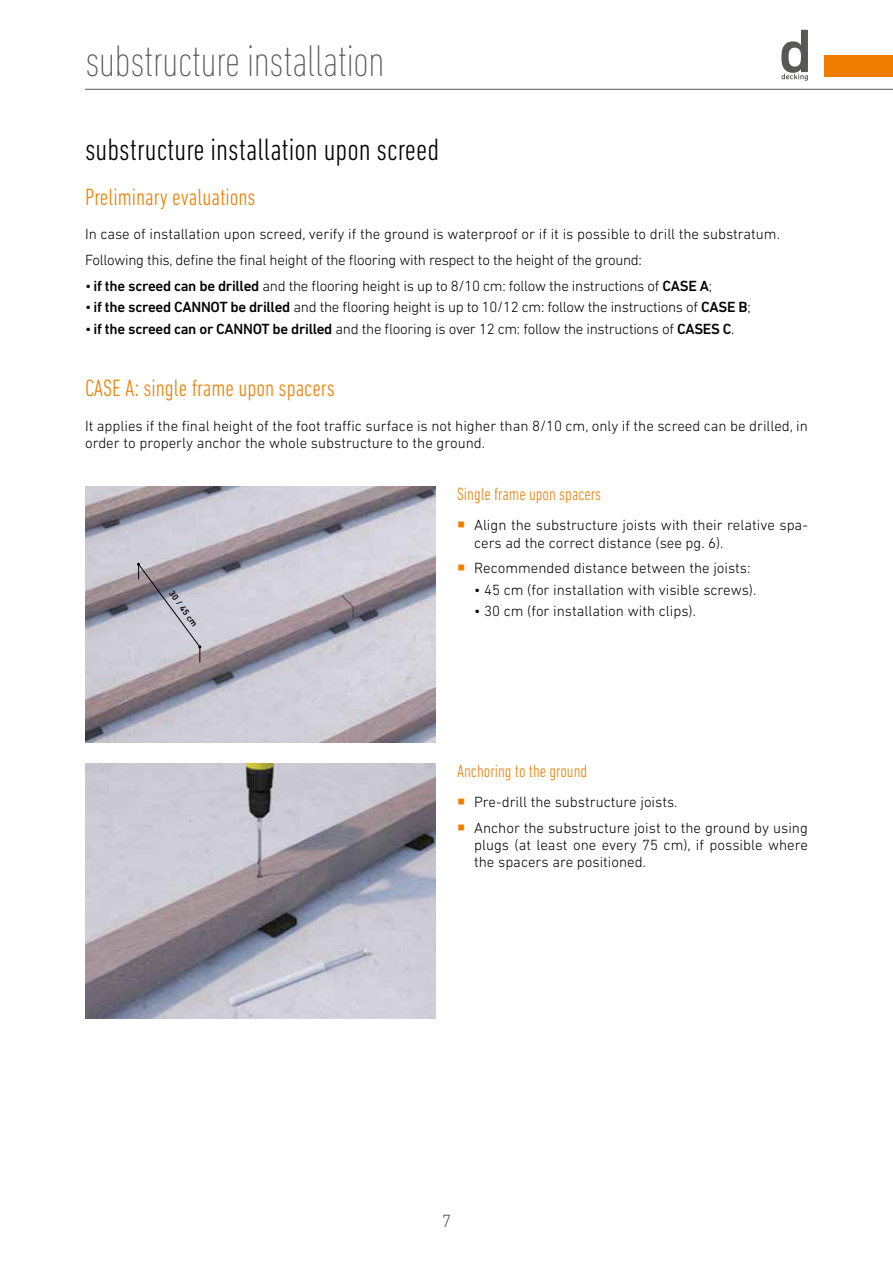
<style>
.page{position:relative;width:893px;height:1263px;background:#fff}
.page>*{position:absolute;margin:0;border:0;box-sizing:border-box;transform-origin:0 0}
.t1{font:200 condensed 45px "DIN Next LT Pro";letter-spacing:-.02em;color:#575756}
.t2{font:300 condensed 31.5px "DIN Next LT Pro";color:#000}
.t3{font:300 condensed 24px "DIN Next LT Pro";color:#ef7d00}
.t4{font:300 condensed 18px "DIN Next LT Pro";color:#ef7d00}
.t5{font:300 18px "DIN Next LT Pro";color:#575756}
.t6{font:300 15px/17.2px "DIN Next LT Pro";color:#000}
.t7{font:300 15px "DIN Next LT Pro";letter-spacing:-.02em;color:#000}
.t8{font:500 9px "DIN Next LT Pro";color:#000}
.s1{font-weight:500}
.s2{color:#ef7d00}
</style>
<div class="page">
<img style="left:85px;top:487px;width:351px;height:255px">
<img style="left:85px;top:763px;width:351px;height:255px">
<svg style="left:137px;top:563px;width:64px;height:99px;background:#b2aeb9"></svg>
<svg style="left:781px;top:30px;width:27px;height:51px"></svg>
<hr style="left:85px;top:89px;width:808px;height:1px;background:#575756">
<div style="left:825px;top:55px;width:68px;height:22px;background:#ef7d00"></div>
<h1 class="t1" style="left:85px;top:36px;width:301px">substructure installation</h1>
<h2 class="t2" style="left:85px;top:131px;width:356px">substructure installation upon screed</h2>
<h3 class="t3" style="left:85px;top:183px;width:172px">Preliminary evaluations</h3>
<p class="t6" style="left:85px;top:221px;width:696px;line-height:25.8px">In case of installation upon screed, verify if the ground is waterproof or if it is possible to drill the substratum.<br>Following this, define the final height of the flooring with respect to the height of the ground:</p>
<p class="t7" style="left:85px;top:277px;width:629px">• <span class="s1">if the screed can be drilled</span> and the flooring height is up to 8/10 cm: follow the instructions of <span class="s1">CASE A</span>;</p>
<p class="t7" style="left:85px;top:299px;width:667px">• <span class="s1">if the screed CANNOT be drilled</span> and the flooring height is up to 10/12 cm: follow the instructions of <span class="s1">CASE B</span>;</p>
<p class="t7" style="left:85px;top:320px;width:651px">• <span class="s1">if the screed can or CANNOT be drilled</span> and the flooring is over 12 cm: follow the instructions of <span class="s1">CASES C</span>.</p>
<h3 class="t3" style="left:85px;top:375px;width:251px">CASE A: single frame upon spacers</h3>
<p class="t6" style="left:85px;top:417px;width:724px">It applies if the final height of the foot traffic surface is not higher than 8/10 cm, only if the screed can be drilled, in order to properly anchor the whole substructure to the ground.</p>
<p class="t8" style="left:175px;top:588px;width:43px;rotate:54deg">30 / 45 cm</p>
<p class="t4" style="left:457px;top:484px;width:146px">Single frame upon spacers</p>
<p class="t6" style="left:474px;top:516px;width:335px;text-indent:-17px"><span class="s2">○</span> Align the substructure joists with their relative spa&shy;cers ad the correct distance (see pg. 6).</p>
<p class="t6" style="left:457px;top:559px;width:295px"><span class="s2">○</span> Recommended distance between the joists:</p>
<p class="t6" style="left:474px;top:581px;width:284px">• 45 cm (for installation with visible screws).</p>
<p class="t6" style="left:474px;top:602px;width:223px">• 30 cm (for installation with clips).</p>
<p class="t4" style="left:457px;top:760px;width:132px">Anchoring to the ground</p>
<p class="t6" style="left:457px;top:793px;width:222px"><span class="s2">○</span> Pre-drill the substructure joists.</p>
<p class="t6" style="left:474px;top:819px;width:335px;text-align:justify;text-indent:-17px"><span class="s2">○</span> Anchor the substructure joist to the ground by using plugs (at least one every 75 cm), if possible where the spacers are positioned.</p>
<p class="t5" style="left:442px;top:1211px;width:11px">7</p>
</div>
